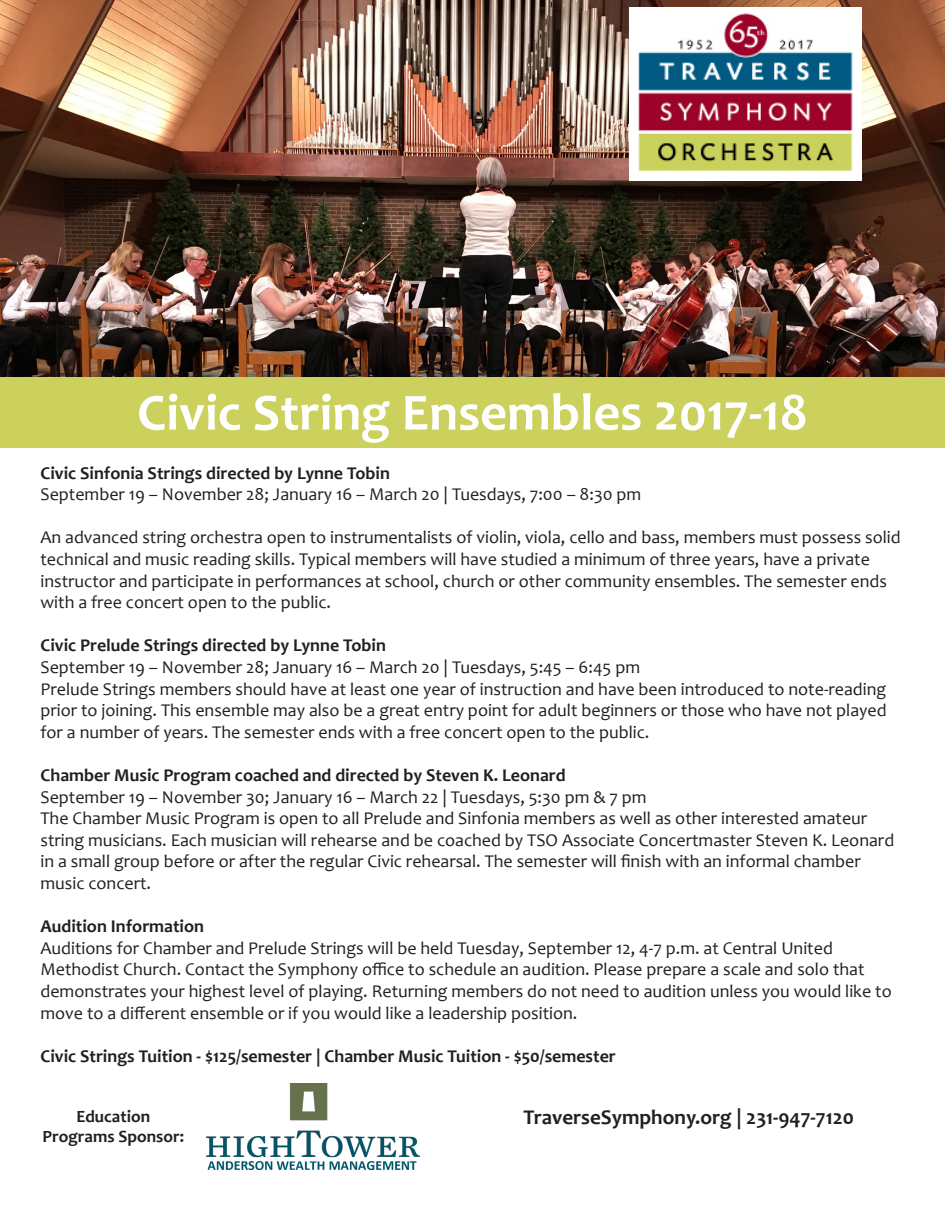
<style>
.page{position:relative;width:945px;height:1215px;background:#fff}
.page>*{position:absolute;margin:0;border:0;box-sizing:border-box;transform-origin:0 0}
.t1{font:700 52.5px "Candara";color:#fff}
.t2{font:700 21px "Candara";color:#231f20}
.t3{font:18px/21.6px "Candara";color:#231f20}
.t4{font:700 18px "Candara";color:#231f20}
.t5{font:700 17.25px/20.7px "Candara";color:#231f20;text-align:center}
</style>
<div class="page">
<img style="left:207px;top:1084px;width:212px;height:86px">
<img style="left:0;top:0;width:945px;height:377px">
<img style="left:629px;top:7px;width:232px;height:174px">
<div style="left:0;top:377px;width:945px;height:71px;background:#cbd15c"></div>
<h1 class="t1" style="left:137px;top:380px;width:672px">Civic String Ensembles 2017-18</h1>
<p class="t4" style="left:40px;top:462px;width:351px">Civic Sinfonia Strings directed by Lynne Tobin</p>
<p class="t3" style="left:40px;top:483px;width:602px">September 19 – November 28; January 16 – March 20 | Tuesdays, 7:00 – 8:30 pm</p>
<p class="t3" style="left:40px;top:527px;width:862px">An advanced string orchestra open to instrumentalists of violin, viola, cello and bass, members must possess solid technical and music reading skills. Typical members will have studied a minimum of three years, have a private instructor and participate in performances at school, church or other community ensembles. The semester ends with a free concert open to the public.</p>
<p class="t4" style="left:40px;top:634px;width:347px">Civic Prelude Strings directed by Lynne Tobin</p>
<p class="t3" style="left:40px;top:656px;width:848px">September 19 – November 28; January 16 – March 20 | Tuesdays, 5:45 – 6:45 pm<br>Prelude Strings members should have at least one year of instruction and have been introduced to note-reading prior to joining. This ensemble may also be a great entry point for adult beginners or those who have not played for a number of years. The semester ends with a free concert open to the public.</p>
<p class="t4" style="left:40px;top:764px;width:527px">Chamber Music Program coached and directed by Steven K. Leonard</p>
<p class="t3" style="left:40px;top:786px;width:855px">September 19 – November 30; January 16 – March 22 | Tuesdays, 5:30 pm &amp; 7 pm<br>The Chamber Music Program is open to all Prelude and Sinfonia members as well as other interested amateur string musicians. Each musician will rehearse and be coached by TSO Associate Concertmaster Steven K. Leonard in a small group before or after the regular Civic rehearsal. The semester will finish with an informal chamber music concert.</p>
<p class="t4" style="left:40px;top:915px;width:165px">Audition Information</p>
<p class="t3" style="left:40px;top:937px;width:853px">Auditions for Chamber and Prelude Strings will be held Tuesday, September 12, 4-7 p.m. at Central United Methodist Church. Contact the Symphony office to schedule an audition. Please prepare a scale and solo that demonstrates your highest level of playing. Returning members do not need to audition unless you would like to move to a different ensemble or if you would like a leadership position.</p>
<p class="t4" style="left:40px;top:1045px;width:577px">Civic Strings Tuition - $125/semester | Chamber Music Tuition - $50/semester</p>
<p class="t5" style="left:43px;top:1106px;width:143px">Education<br>Programs Sponsor:</p>
<p class="t2" style="left:524px;top:1104px;width:332px">TraverseSymphony.org | 231-947-7120</p>
</div>
